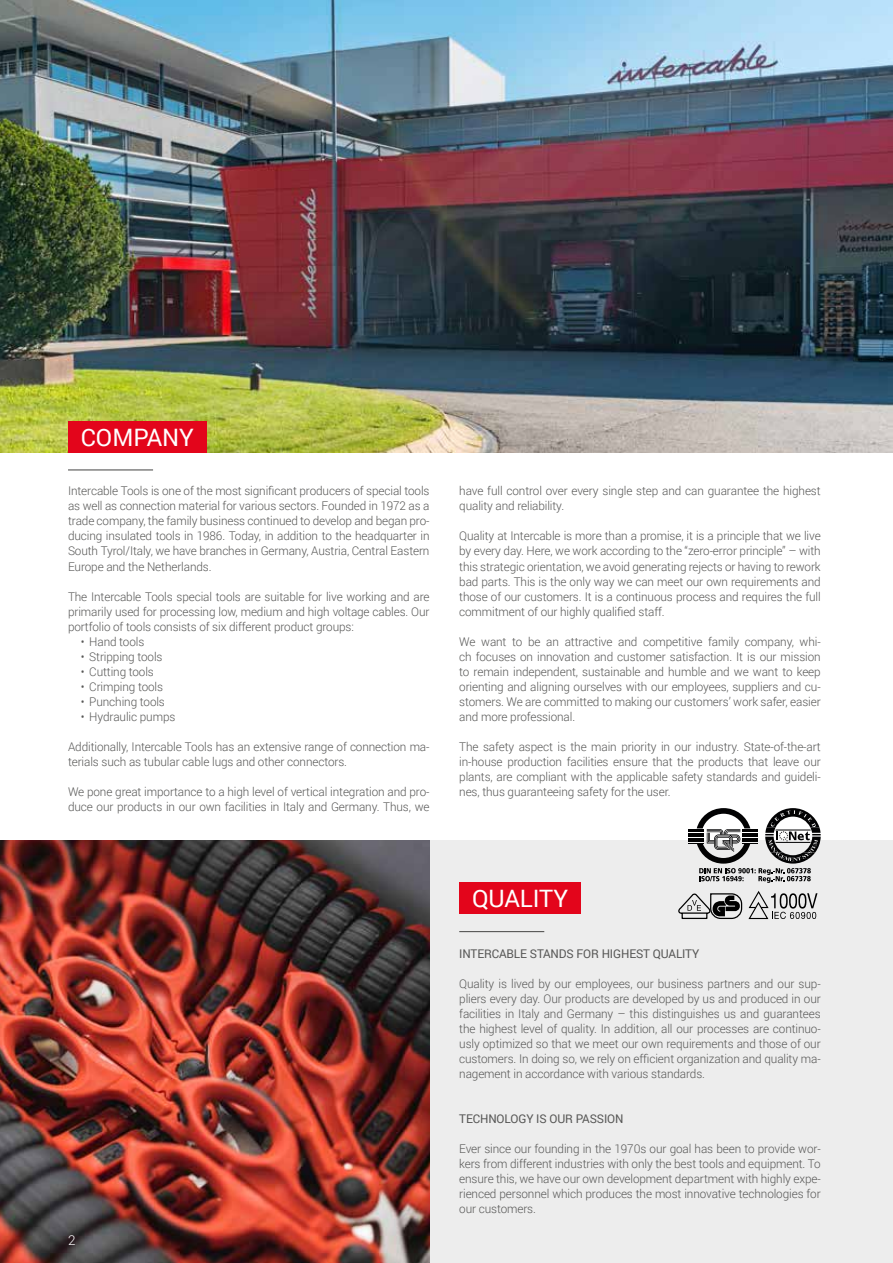
<style>
.page{position:relative;width:893px;height:1263px;background:#fff}
.page>*{position:absolute;margin:0;border:0;box-sizing:border-box;transform-origin:0 0}
.t1{font:24px "Roboto";color:#fff}
.t2{font:300 13.5px "Roboto";color:#fff}
.t3{font:300 12px/15px "Roboto";letter-spacing:-.01em;color:#575756;text-align:justify}
.t4{font:12px "Roboto";letter-spacing:-.01em;color:#575756}
</style>
<div class="page">
<div style="left:0;top:840px;width:893px;height:423px;background:#ededed"></div>
<img style="left:0;top:0;width:893px;height:453px">
<div style="left:68px;top:421px;width:138px;height:32px;background:#e3051b"></div>
<hr style="left:68px;top:469px;width:85px;height:1px;background:#575756">
<img style="left:0;top:840px;width:429px;height:423px">
<div style="left:459px;top:882px;width:122px;height:31px;background:#e3051b"></div>
<hr style="left:459px;top:931px;width:85px;height:1px;background:#575756">
<svg style="left:748px;top:891px;width:69px;height:28px"></svg>
<svg style="left:678px;top:893px;width:64px;height:26px"></svg>
<svg style="left:688px;top:808px;width:133px;height:75px"></svg>
<h1 class="t1" style="left:81px;top:421px;width:114px">COMPANY</h1>
<p class="t3" style="left:68px;top:483px;width:363px">Intercable Tools is one of the most significant producers of special tools as well as connection material for various sectors. Founded in 1972 as a trade company, the family business continued to develop and began pro&shy;ducing insulated tools in 1986. Today, in addition to the headquarter in South Tyrol/Italy, we have branches in Germany, Austria, Central Eastern Europe and the Netherlands.</p>
<p class="t3" style="left:68px;top:588px;width:363px">The Intercable Tools special tools are suitable for live working and are primarily used for processing low, medium and high voltage cables. Our portfolio of tools consists of six different product groups:</p>
<p class="t3" style="left:81px;top:633px;width:65px">• Hand tools</p>
<p class="t3" style="left:81px;top:648px;width:83px">• Stripping tools</p>
<p class="t3" style="left:81px;top:663px;width:75px">• Cutting tools</p>
<p class="t3" style="left:81px;top:678px;width:84px">• Crimping tools</p>
<p class="t3" style="left:81px;top:693px;width:86px">• Punching tools</p>
<p class="t3" style="left:81px;top:708px;width:96px">• Hydraulic pumps</p>
<p class="t3" style="left:68px;top:738px;width:363px">Additionally, Intercable Tools has an extensive range of connection ma&shy;terials such as tubular cable lugs and other connectors.</p>
<p class="t3" style="left:68px;top:783px;width:363px">We pone great importance to a high level of vertical integration and pro&shy;duce our products in our own facilities in Italy and Germany. Thus, we</p>
<p class="t3" style="left:459px;top:483px;width:363px">have full control over every single step and can guarantee the highest quality and reliability.</p>
<p class="t3" style="left:459px;top:528px;width:363px">Quality at Intercable is more than a promise, it is a principle that we live by every day. Here, we work according to the “zero-error principle” – with this strategic orientation, we avoid generating rejects or having to rework bad parts. This is the only way we can meet our own requirements and those of our customers. It is a continuous process and requires the full commitment of our highly qualified staff.</p>
<p class="t3" style="left:459px;top:633px;width:363px">We want to be an attractive and competitive family company, whi&shy;ch focuses on innovation and customer satisfaction. It is our mission to remain independent, sustainable and humble and we want to keep orienting and aligning ourselves with our employees, suppliers and cu&shy;stomers. We are committed to making our customers’ work safer, easier and more professional.</p>
<p class="t3" style="left:459px;top:738px;width:363px">The safety aspect is the main priority in our industry. State-of-the-art in-house production facilities ensure that the products that leave our plants, are compliant with the applicable safety standards and guideli&shy;nes, thus guaranteeing safety for the user.</p>
<p class="t2" style="left:68px;top:1231px;width:9px">2</p>
<h1 class="t1" style="left:472px;top:881px;width:98px">QUALITY</h1>
<p class="t4" style="left:459px;top:945px;width:242px">INTERCABLE STANDS FOR HIGHEST QUALITY</p>
<p class="t3" style="left:459px;top:976px;width:363px">Quality is lived by our employees, our business partners and our sup&shy;pliers every day. Our products are developed by us and produced in our facilities in Italy and Germany – this distinguishes us and guarantees the highest level of quality. In addition, all our processes are continuo&shy;usly optimized so that we meet our own requirements and those of our customers. In doing so, we rely on efficient organization and quality ma&shy;nagement in accordance with various standards.</p>
<p class="t4" style="left:459px;top:1110px;width:166px">TECHNOLOGY IS OUR PASSION</p>
<p class="t3" style="left:459px;top:1141px;width:363px">Ever since our founding in the 1970s our goal has been to provide wor&shy;kers from different industries with only the best tools and equipment. To ensure this, we have our own development department with highly expe&shy;rienced personnel which produces the most innovative technologies for our customers.</p>
</div>
